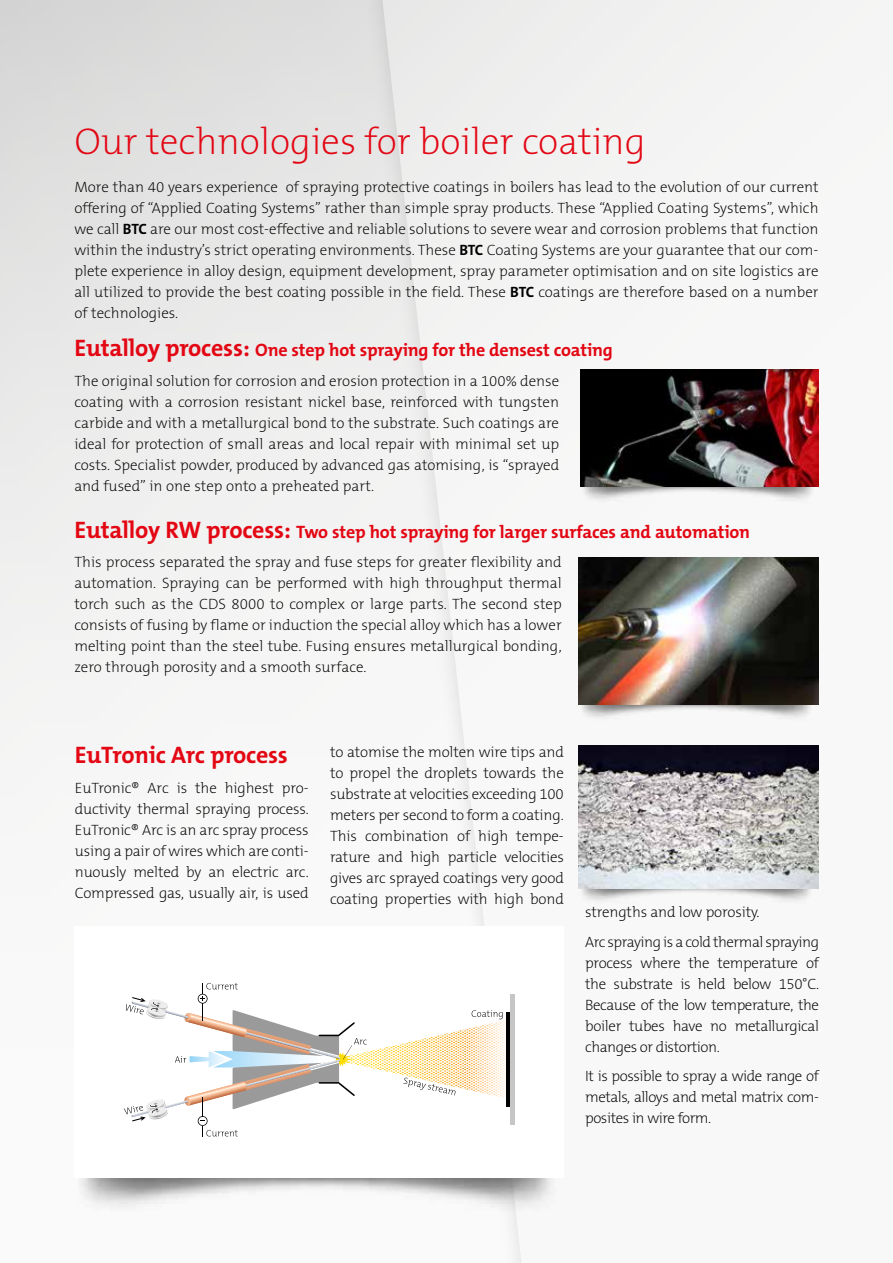
<style>
.page{position:relative;width:893px;height:1263px;background:#f8f8f8}
.page>*{position:absolute;margin:0;border:0;box-sizing:border-box;transform-origin:0 0}
.t1{font:200 37.5px "The Mix B W2";color:#e30613}
.t2{font:700 24px "The Mix B W7";letter-spacing:-.01em;color:#e30613}
.t3{font:700 18px "The Mix B W7";letter-spacing:-.01em;color:#e30613}
.t4{font:200 15px/21px "The Mix B W2";letter-spacing:-.01em;color:#000;text-align:justify}
.t5{font:200 15px/29.5px "The Mix B W2";letter-spacing:-.03em;color:#000}
.s1{font-family:"The Mix B W7";font-weight:700}
.s2{font-size:24px}
</style>
<div class="page">
<div style="left:0;top:0;width:525px;height:1263px;background:#000;opacity:.35"></div>
<img style="left:580px;top:369px;width:238px;height:131px">
<img style="left:579px;top:557px;width:239px;height:160px">
<img style="left:579px;top:888px;width:238px;height:12px">
<img style="left:75px;top:1178px;width:475px;height:49px">
<div style="left:74px;top:925px;width:490px;height:252px;background:#fff"></div>
<svg style="left:124px;top:983px;width:385px;height:153px"></svg>
<hr style="left:506px;top:1012px;width:4px;height:94px;background:#000">
<div style="left:510px;top:994px;width:5px;height:131px;background:#c6c6c6"></div>
<img style="left:579px;top:746px;width:240px;height:142px">
<h1 class="t1" style="left:74px;top:117px;width:573px">Our technologies for boiler coating</h1>
<p class="t4" style="left:74px;top:177px;width:746px">More than 40 years experience of spraying protective coatings in boilers has lead to the evolution of our current offering of “Applied Coating Systems” rather than simple spray products. These “Applied Coating Systems”, which we call <span class="s1">BTC</span> are our most cost-effective and reliable solutions to severe wear and corrosion problems that function within the industry’s strict operating environments. These <span class="s1">BTC</span> Coating Systems are your guarantee that our com&shy;plete experience in alloy design, equipment development, spray parameter optimisation and on site logistics are all utilized to provide the best coating possible in the field. These <span class="s1">BTC</span> coatings are therefore based on a number of technologies.</p>
<p class="t3" style="left:74px;top:339px;width:540px"><span class="s2">Eutalloy process:</span> One step hot spraying for the densest coating</p>
<p class="t4" style="left:74px;top:370px;width:486px">The original solution for corrosion and erosion protection in a 100% dense coating with a corrosion resistant nickel base, reinforced with tungsten carbide and with a metallurgical bond to the substrate. Such coatings are ideal for protection of small areas and local repair with minimal set up costs. Specialist powder, produced by advanced gas atomising, is “sprayed and fused” in one step onto a preheated part.</p>
<p class="t3" style="left:74px;top:520px;width:677px"><span class="s2">Eutalloy RW process:</span> Two step hot spraying for larger surfaces and automation</p>
<p class="t4" style="left:74px;top:552px;width:489px">This process separated the spray and fuse steps for greater flexibility and automation. Spraying can be performed with high throughput thermal torch such as the CDS 8000 to complex or large parts. The second step consists of fusing by flame or induction the special alloy which has a lower melting point than the steel tube. Fusing ensures metallurgical bonding, zero through porosity and a smooth surface.</p>
<h2 class="t2" style="left:75px;top:740px;width:215px">EuTronic Arc process</h2>
<p class="t4" style="left:75px;top:777px;width:235px">EuTronic® Arc is the highest pro&shy;ductivity thermal spraying process.<br>EuTronic® Arc is an arc spray process using a pair of wires which are conti&shy;nuously melted by an electric arc.<br>Compressed gas, usually air, is used</p>
<p class="t4" style="left:330px;top:741px;width:235px">to atomise the molten wire tips and to propel the droplets towards the substrate at velocities exceeding 100 meters per second to form a coating.<br>This combination of high tempe&shy;rature and high particle velocities gives arc sprayed coatings very good coating properties with high bond</p>
<p class="t5" style="left:585px;top:897px;width:235px">strengths and low porosity.<br>Arc spraying is a cold thermal spraying</p>
<p class="t4" style="left:585px;top:952px;width:235px">process where the temperature of the substrate is held below 150°C.<br>Because of the low temperature, the boiler tubes have no metallurgical changes or distortion.</p>
<p class="t4" style="left:585px;top:1066px;width:235px">It is possible to spray a wide range of metals, alloys and metal matrix com&shy;posites in wire form.</p>
</div>
